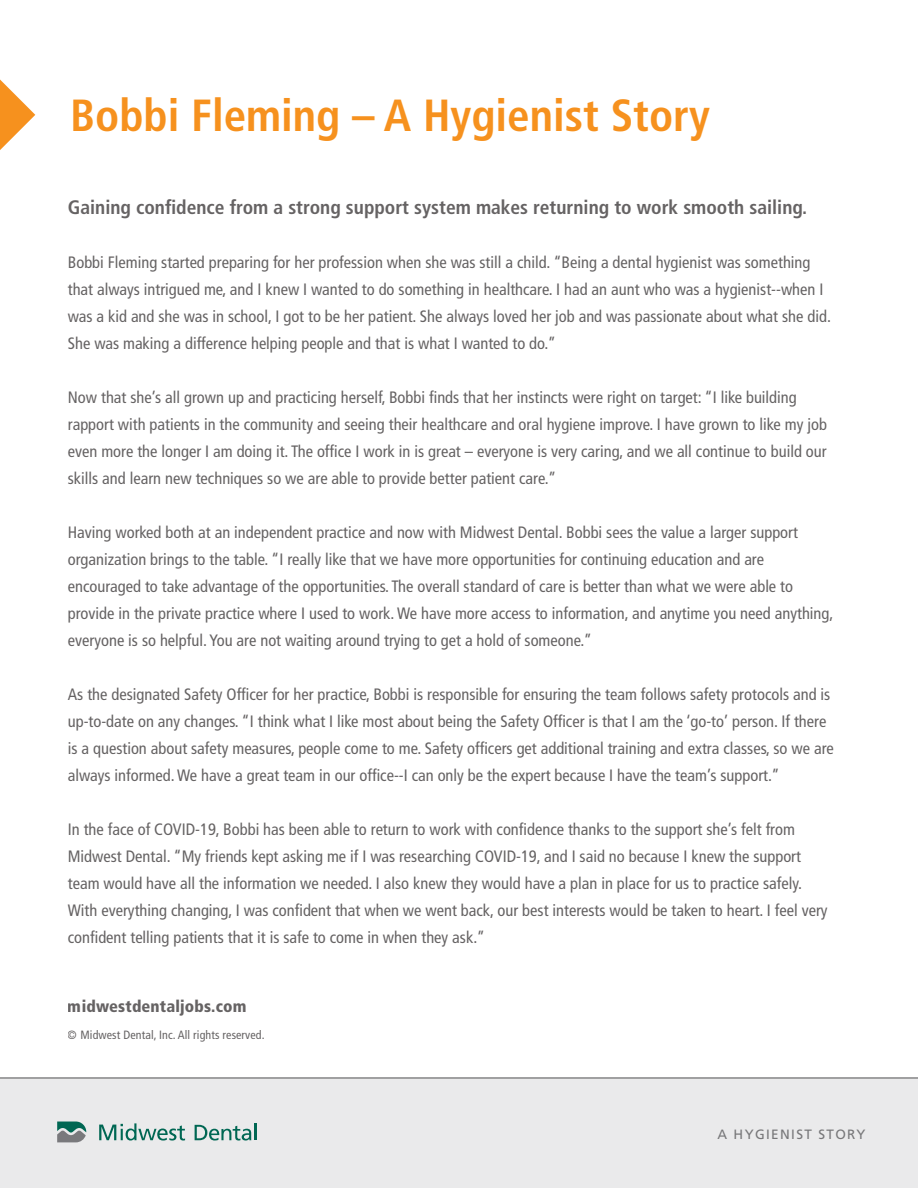
<style>
.page{position:relative;width:918px;height:1188px;background:#fff}
.page>*{position:absolute;margin:0;border:0;box-sizing:border-box;transform-origin:0 0}
.t1{font:700 condensed 45px "Frutiger LT Std";color:#f6911e}
.t2{font:700 condensed 19.5px "Frutiger LT Std";color:#231f20}
.t3{font:condensed 16.5px/27px "Frutiger LT Std";color:#231f20}
.t4{font:900 condensed 16.5px "Frutiger LT Std";letter-spacing:.01em;color:#231f20}
.t5{font:13.5px "Frutiger";letter-spacing:.1em;color:#777779}
.t6{font:condensed 12px "Frutiger LT Std";letter-spacing:.01em;color:#231f20}
</style>
<div class="page">
<div style="left:0;top:1079px;width:918px;height:109px;background:#eaeaeb"></div>
<svg style="left:57px;top:1122px;width:29px;height:20px"></svg>
<svg style="left:195px;top:1124px;width:61px;height:17px"></svg>
<svg style="left:99px;top:1123px;width:86px;height:18px"></svg>
<hr style="left:0;top:1077px;width:918px;height:2px;background:#777779">
<svg style="left:0;top:80px;width:35px;height:70px"></svg>
<p class="t1" style="left:70px;top:89px;width:641px">Bobbi Fleming – A Hygienist Story</p>
<p class="t2" style="left:68px;top:196px;width:741px">Gaining confidence from a strong support system makes returning to work smooth sailing.</p>
<p class="t3" style="left:68px;top:249px;width:765px">Bobbi Fleming started preparing for her profession when she was still a child. “Being a dental hygienist was something that always intrigued me, and I knew I wanted to do something in healthcare. I had an aunt who was a hygienist--when I was a kid and she was in school, I got to be her patient. She always loved her job and was passionate about what she did.<br>She was making a difference helping people and that is what I wanted to do.”</p>
<p class="t3" style="left:68px;top:384px;width:761px">Now that she’s all grown up and practicing herself, Bobbi finds that her instincts were right on target: “I like building rapport with patients in the community and seeing their healthcare and oral hygiene improve. I have grown to like my job even more the longer I am doing it. The office I work in is great – everyone is very caring, and we all continue to build our skills and learn new techniques so we are able to provide better patient care.”</p>
<p class="t3" style="left:68px;top:519px;width:767px">Having worked both at an independent practice and now with Midwest Dental. Bobbi sees the value a larger support organization brings to the table. “I really like that we have more opportunities for continuing education and are encouraged to take advantage of the opportunities. The overall standard of care is better than what we were able to provide in the private practice where I used to work. We have more access to information, and anytime you need anything, everyone is so helpful. You are not waiting around trying to get a hold of someone.”</p>
<p class="t3" style="left:68px;top:681px;width:768px">As the designated Safety Officer for her practice, Bobbi is responsible for ensuring the team follows safety protocols and is up-to-date on any changes. “I think what I like most about being the Safety Officer is that I am the ‘go-to’ person. If there is a question about safety measures, people come to me. Safety officers get additional training and extra classes, so we are always informed. We have a great team in our office--I can only be the expert because I have the team’s support.”</p>
<p class="t3" style="left:68px;top:816px;width:761px">In the face of COVID-19, Bobbi has been able to return to work with confidence thanks to the support she’s felt from Midwest Dental. “My friends kept asking me if I was researching COVID-19, and I said no because I knew the support team would have all the information we needed. I also knew they would have a plan in place for us to practice safely.<br>With everything changing, I was confident that when we went back, our best interests would be taken to heart. I feel very confident telling patients that it is safe to come in when they ask.”</p>
<p class="t4" style="left:68px;top:996px;width:180px">midwestdentaljobs.com</p>
<p class="t6" style="left:68px;top:1028px;width:198px">© Midwest Dental, Inc. All rights reserved.</p>
<p class="t5" style="left:717px;top:1126px;width:150px">A HYGIENIST STORY</p>
</div>
